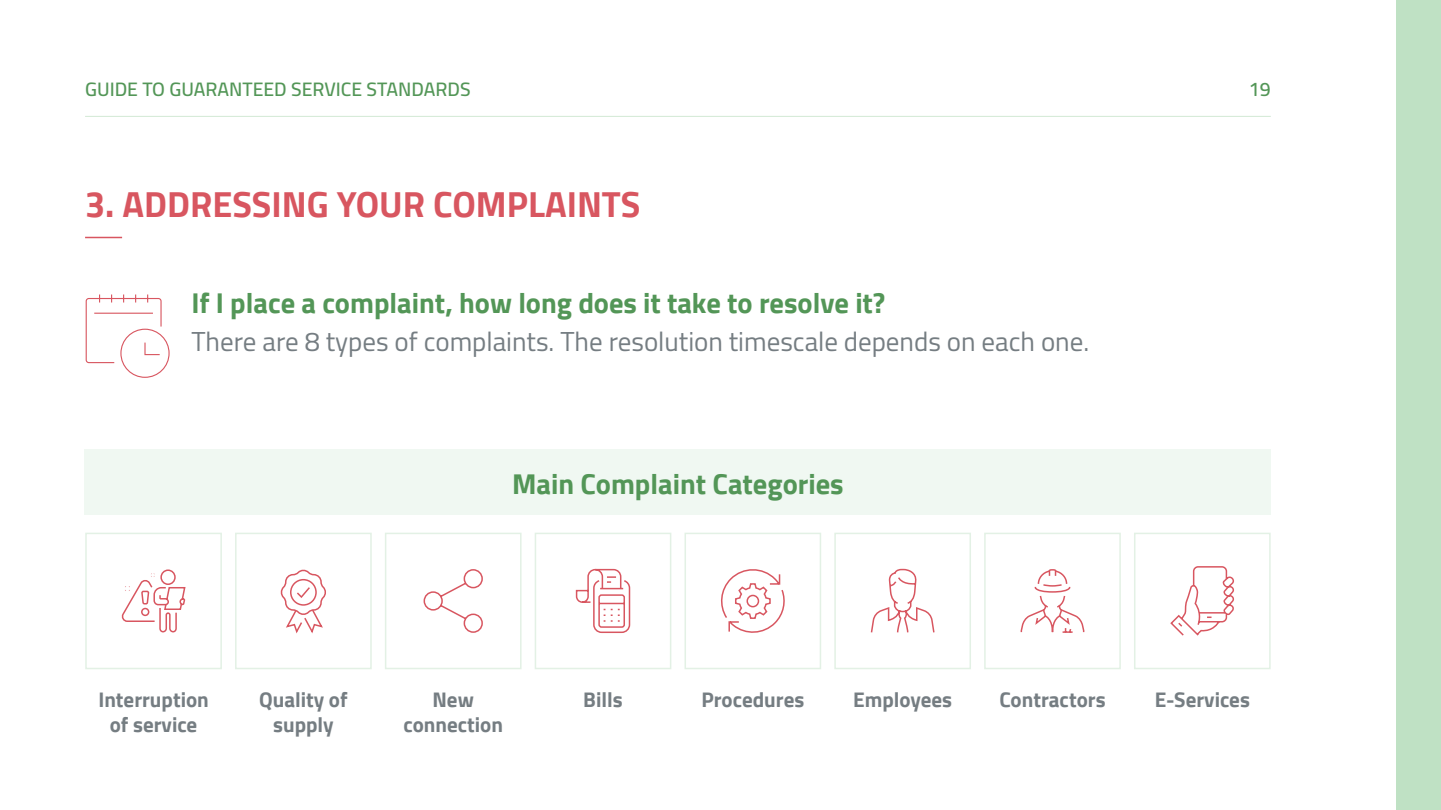
<style>
.page{position:relative;width:1441px;height:810px;background:#fff}
.page>*{position:absolute;margin:0;border:0;box-sizing:border-box;transform-origin:0 0}
.t1{font:700 36px "Cairo";color:#d85660}
.t2{font:700 28.5px "Cairo";color:#539657}
.t3{font:27px "Cairo";color:#757d82}
.t4{font:700 21px/25.2px "Cairo";color:#757d82;text-align:center}
.t5{font:600 19.5px "Cairo";color:#539657}
</style>
<div class="page">
<div style="left:1396px;top:0;width:44px;height:810px;background:#bfe1c4"></div>
<hr style="left:85px;top:116px;width:1185px;height:1px;background:#d7ebd9">
<hr style="left:85px;top:237px;width:37px;height:1px;background:#d85660">
<svg style="left:85px;top:294px;width:85px;height:84px"></svg>
<hr style="left:94px;top:313px;width:59px;height:1px;background:#d85660">
<svg style="left:721px;top:569px;width:64px;height:64px"></svg>
<div style="left:684px;top:533px;width:137px;height:136px;border:2px solid #e3f1e5"></div>
<svg style="left:575px;top:568px;width:56px;height:65px"></svg>
<div style="left:534px;top:533px;width:137px;height:136px;border:2px solid #e3f1e5"></div>
<svg style="left:423px;top:569px;width:60px;height:64px"></svg>
<div style="left:385px;top:533px;width:136px;height:136px;border:2px solid #e3f1e5"></div>
<svg style="left:280px;top:569px;width:46px;height:65px"></svg>
<div style="left:290px;top:579px;width:27px;height:27px;border:2px solid #d85660;border-radius:50%"></div>
<div style="left:235px;top:533px;width:137px;height:136px;border:2px solid #e3f1e5"></div>
<svg style="left:121px;top:569px;width:65px;height:64px"></svg>
<div style="left:85px;top:533px;width:137px;height:136px;border:2px solid #e3f1e5"></div>
<svg style="left:1170px;top:566px;width:64px;height:70px"></svg>
<div style="left:1133px;top:533px;width:137px;height:136px;border:2px solid #e3f1e5"></div>
<svg style="left:870px;top:568px;width:65px;height:65px"></svg>
<div style="left:834px;top:533px;width:136px;height:136px;border:2px solid #e3f1e5"></div>
<svg style="left:1020px;top:569px;width:65px;height:64px"></svg>
<div style="left:984px;top:533px;width:136px;height:136px;border:2px solid #e3f1e5"></div>
<div style="left:84px;top:449px;width:1187px;height:65px;background:#f0f8f2"></div>
<p class="t5" style="left:85px;top:72px;width:387px">GUIDE TO GUARANTEED SERVICE STANDARDS</p>
<p class="t5" style="left:1248px;top:72px;width:23px">19</p>
<h1 class="t1" style="left:85px;top:184px;width:557px">3. ADDRESSING YOUR COMPLAINTS</h1>
<h2 class="t2" style="left:191px;top:286px;width:695px">If I place a complaint, how long does it take to resolve it?</h2>
<p class="t3" style="left:191px;top:319px;width:899px">There are 8 types of complaints. The resolution timescale depends on each one.</p>
<h2 class="t2" style="left:512px;top:467px;width:333px">Main Complaint Categories</h2>
<p class="t4" style="left:259px;top:687px;width:90px">Quality of supply</p>
<p class="t4" style="left:98px;top:687px;width:112px">Interruption of service</p>
<p class="t4" style="left:853px;top:687px;width:100px">Employees</p>
<p class="t4" style="left:999px;top:687px;width:108px">Contractors</p>
<p class="t4" style="left:1154px;top:687px;width:97px">E-Services</p>
<p class="t4" style="left:432px;top:687px;width:43px">New</p>
<p class="t4" style="left:583px;top:687px;width:41px">Bills</p>
<p class="t4" style="left:701px;top:687px;width:104px">Procedures</p>
<p class="t4" style="left:403px;top:713px;width:101px">connection</p>
</div>
